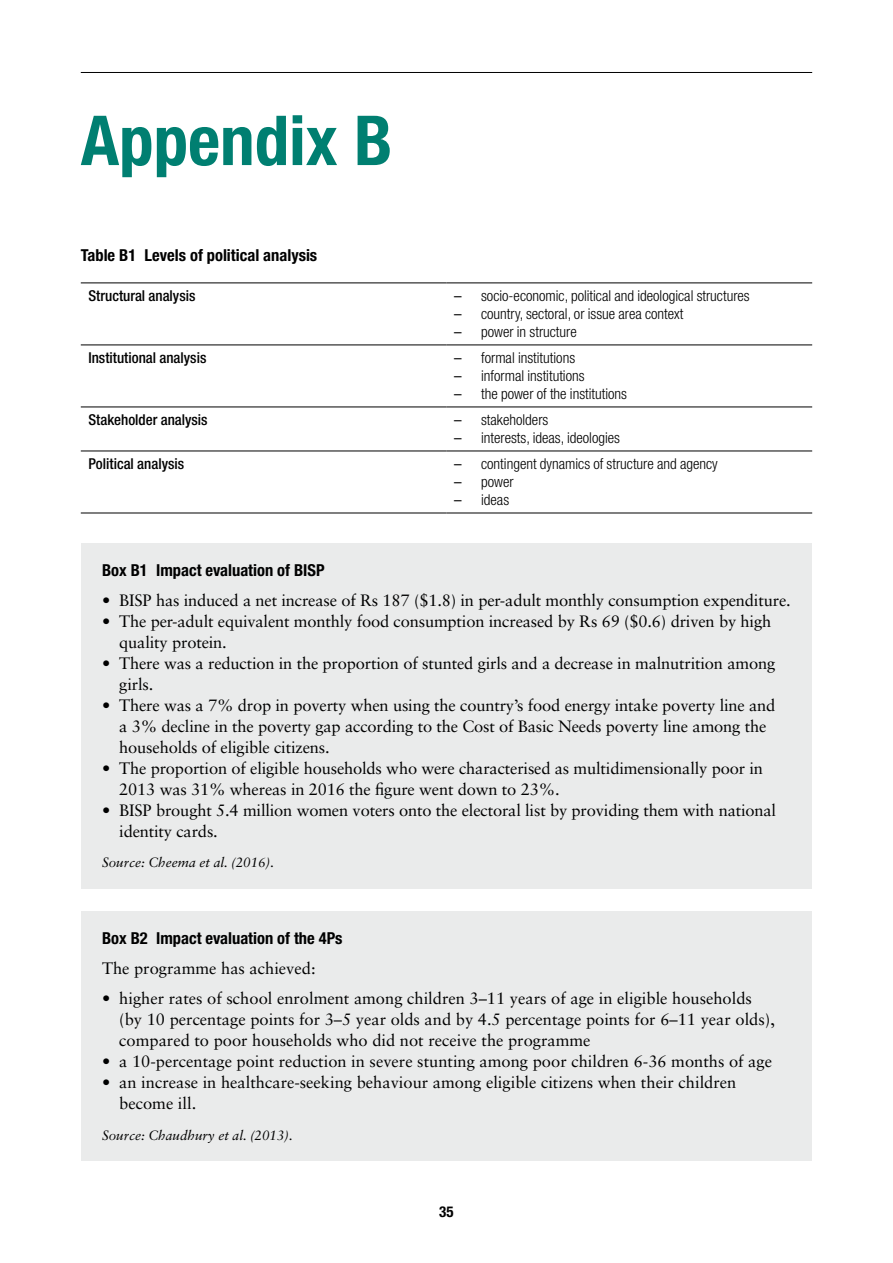
<style>
.page{position:relative;width:893px;height:1263px;background:#fff}
.page>*{position:absolute;margin:0;border:0;box-sizing:border-box;transform-origin:0 0}
.t1{font:700 condensed 69px "Helvetica Neue LT Std";color:#007f71}
.t2{font:16.5px/21px "Sabon LT Std";letter-spacing:-.01em;color:#000}
.t3{font:700 condensed 16.5px "Helvetica Neue LT Std";color:#000}
.t4{font:300 condensed 15px "Helvetica Neue LT Std";color:#000}
.t5{font:500 condensed 15px "Helvetica Neue LT Std";color:#000}
.t6{font:700 condensed 15px "Helvetica Neue LT Std";color:#000}
.t7{font:italic 13.5px "Sabon LT Std";color:#000}
.s1{font-weight:400}
.s2{font-weight:700}
</style>
<div class="page">
<hr style="left:81px;top:72px;width:731px;height:1px;background:#000">
<hr style="left:81px;top:283px;width:365px;height:1px;background:#000">
<hr style="left:446px;top:283px;width:366px;height:1px;background:#000">
<hr style="left:81px;top:345px;width:365px;height:1px;background:#000">
<hr style="left:446px;top:345px;width:366px;height:1px;background:#000">
<hr style="left:81px;top:407px;width:365px;height:1px;background:#000">
<hr style="left:446px;top:407px;width:366px;height:1px;background:#000">
<hr style="left:81px;top:451px;width:365px;height:1px;background:#000">
<hr style="left:446px;top:451px;width:366px;height:1px;background:#000">
<hr style="left:81px;top:513px;width:365px;height:1px;background:#000">
<hr style="left:446px;top:513px;width:366px;height:1px;background:#000">
<div style="left:81px;top:543px;width:731px;height:346px;background:#eaebeb"></div>
<div style="left:81px;top:911px;width:731px;height:250px;background:#eaebeb"></div>
<h1 class="t1" style="left:81px;top:99px;width:313px">Appendix B</h1>
<p class="t3" style="left:81px;top:245px;width:238px">Table B1 Levels of political analysis</p>
<p class="t5" style="left:88px;top:287px;width:109px">Structural analysis</p>
<p class="t4" style="left:454px;top:287px;width:297px"><span class="s1">–</span> socio-economic, political and ideological structures</p>
<p class="t4" style="left:454px;top:305px;width:231px"><span class="s1">–</span> country, sectoral, or issue area context</p>
<p class="t4" style="left:454px;top:323px;width:124px"><span class="s1">–</span> power in structure</p>
<p class="t5" style="left:88px;top:349px;width:119px">Institutional analysis</p>
<p class="t4" style="left:454px;top:349px;width:123px"><span class="s1">–</span> formal institutions</p>
<p class="t4" style="left:454px;top:367px;width:132px"><span class="s1">–</span> informal institutions</p>
<p class="t4" style="left:454px;top:385px;width:174px"><span class="s1">–</span> the power of the institutions</p>
<p class="t5" style="left:88px;top:411px;width:121px">Stakeholder analysis</p>
<p class="t4" style="left:454px;top:411px;width:96px"><span class="s1">–</span> stakeholders</p>
<p class="t4" style="left:454px;top:429px;width:167px"><span class="s1">–</span> interests, ideas, ideologies</p>
<p class="t5" style="left:88px;top:455px;width:97px">Political analysis</p>
<p class="t4" style="left:454px;top:455px;width:265px"><span class="s1">–</span> contingent dynamics of structure and agency</p>
<p class="t4" style="left:454px;top:473px;width:61px"><span class="s1">–</span> power</p>
<p class="t4" style="left:454px;top:491px;width:57px"><span class="s1">–</span> ideas</p>
<p class="t3" style="left:102px;top:560px;width:224px">Box B1 Impact evaluation of BISP</p>
<p class="t2" style="left:102px;top:589px;width:690px"><span class="s2">•</span> BISP has induced a net increase of Rs 187 ($1.8) in per-adult monthly consumption expenditure.</p>
<p class="t2" style="left:119px;top:610px;width:653px;text-indent:-17px"><span class="s2">•</span> The per-adult equivalent monthly food consumption increased by Rs 69 ($0.6) driven by high quality protein.</p>
<p class="t2" style="left:119px;top:652px;width:657px;text-indent:-17px"><span class="s2">•</span> There was a reduction in the proportion of stunted girls and a decrease in malnutrition among girls.</p>
<p class="t2" style="left:119px;top:694px;width:658px;text-indent:-17px"><span class="s2">•</span> There was a 7% drop in poverty when using the country’s food energy intake poverty line and a 3% decline in the poverty gap according to the Cost of Basic Needs poverty line among the households of eligible citizens.</p>
<p class="t2" style="left:119px;top:757px;width:645px;text-indent:-17px"><span class="s2">•</span> The proportion of eligible households who were characterised as multidimensionally poor in<br>2013 was 31% whereas in 2016 the figure went down to 23%.</p>
<p class="t2" style="left:119px;top:799px;width:658px;text-indent:-17px"><span class="s2">•</span> BISP brought 5.4 million women voters onto the electoral list by providing them with national identity cards.</p>
<p class="t7" style="left:102px;top:855px;width:174px">Source: Cheema et al. (2016).</p>
<p class="t3" style="left:102px;top:928px;width:242px">Box B2 Impact evaluation of the 4Ps</p>
<p class="t2" style="left:102px;top:958px;width:215px">The programme has achieved:</p>
<p class="t2" style="left:119px;top:987px;width:657px;text-indent:-17px"><span class="s2">•</span> higher rates of school enrolment among children 3–11 years of age in eligible households (by 10 percentage points for 3–5 year olds and by 4.5 percentage points for 6–11 year olds), compared to poor households who did not receive the programme</p>
<p class="t2" style="left:102px;top:1050px;width:672px"><span class="s2">•</span> a 10-percentage point reduction in severe stunting among poor children 6-36 months of age</p>
<p class="t2" style="left:119px;top:1071px;width:619px;text-indent:-17px"><span class="s2">•</span> an increase in healthcare-seeking behaviour among eligible citizens when their children become ill.</p>
<p class="t7" style="left:102px;top:1127px;width:192px">Source: Chaudhury et al. (2013).</p>
<p class="t6" style="left:439px;top:1202px;width:16px">35</p>
</div>
